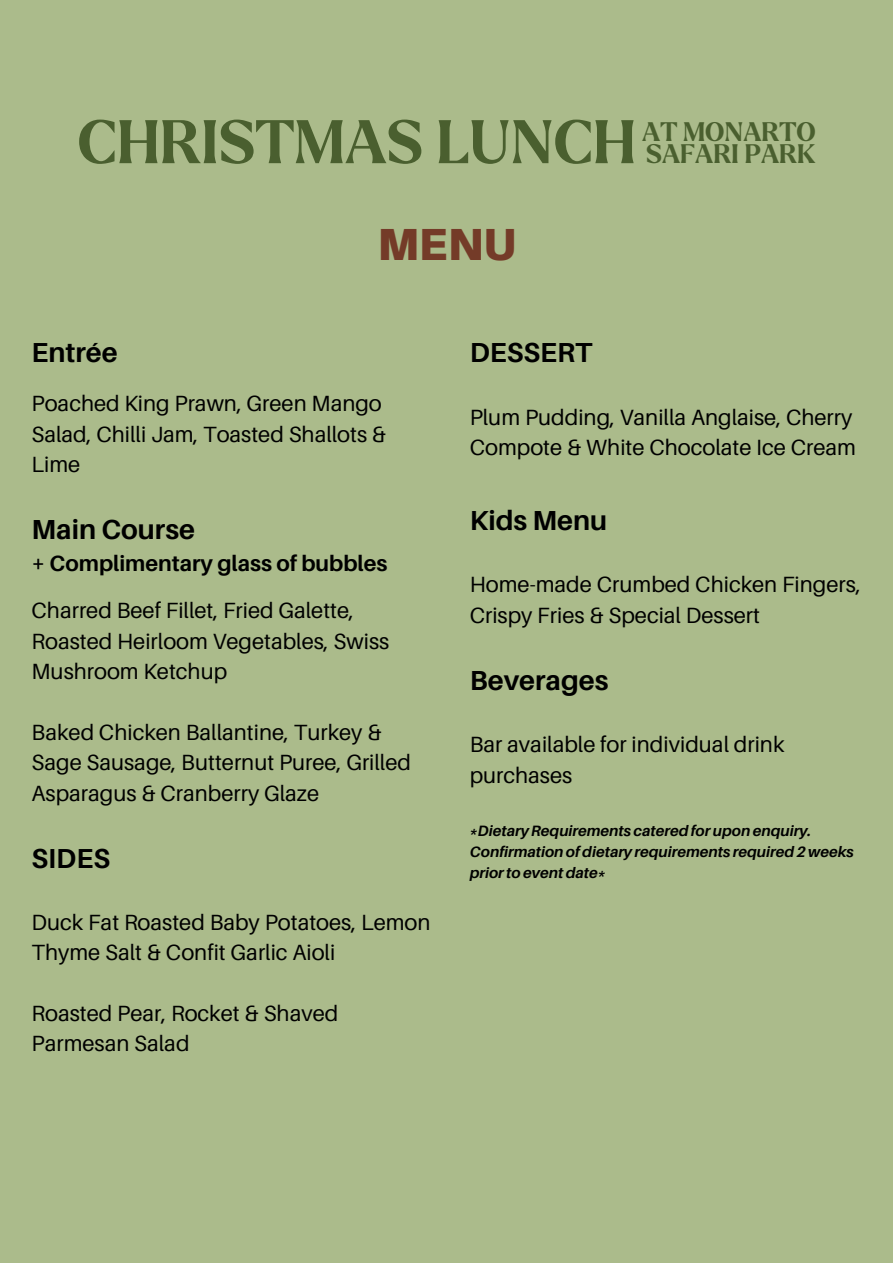
<style>
.page{position:relative;width:893px;height:1263px;background:#abbb8b}
.page>*{position:absolute;margin:0;border:0;box-sizing:border-box;transform-origin:0 0}
.t1{font:700 59.7px "Larken";color:#4a5f2f}
.t2{font:900 45px "Aileron";color:#743b28}
.t3{font:700 27.53px "Aileron";color:#000}
.t4{font:700 26.1px "Larken";color:#4a5f2f}
.t5{font:22.05px/30.4px "Aileron";color:#000}
.t6{font:700 22.05px "Aileron";color:#000}
.t7{font:italic 700 15px/20.9px "Aileron";color:#000}
</style>
<div class="page">
<p class="t1" style="left:78px;top:112px;width:560px">CHRISTMAS LUNCH</p>
<p class="t4" style="left:642px;top:119px;width:175px">AT MONARTO</p>
<p class="t4" style="left:646px;top:141px;width:171px">SAFARI PARK</p>
<p class="t2" style="left:377px;top:217px;width:140px">MENU</p>
<p class="t3" style="left:32px;top:336px;width:88px">Entrée</p>
<p class="t5" style="left:32px;top:388px;width:356px">Poached King Prawn, Green Mango<br>Salad, Chilli Jam, Toasted Shallots &amp;<br>Lime</p>
<p class="t3" style="left:32px;top:512px;width:165px">Main Course</p>
<p class="t6" style="left:32px;top:550px;width:357px">+ Complimentary glass of bubbles</p>
<p class="t5" style="left:32px;top:595px;width:359px">Charred Beef Fillet, Fried Galette,<br>Roasted Heirloom Vegetables, Swiss<br>Mushroom Ketchup</p>
<p class="t5" style="left:32px;top:716px;width:381px">Baked Chicken Ballantine, Turkey &amp;<br>Sage Sausage, Butternut Puree, Grilled<br>Asparagus &amp; Cranberry Glaze</p>
<p class="t3" style="left:32px;top:841px;width:80px">SIDES</p>
<p class="t5" style="left:32px;top:906px;width:400px">Duck Fat Roasted Baby Potatoes, Lemon<br>Thyme Salt &amp; Confit Garlic Aioli</p>
<p class="t5" style="left:32px;top:998px;width:308px">Roasted Pear, Rocket &amp; Shaved<br>Parmesan Salad</p>
<p class="t3" style="left:470px;top:336px;width:124px">DESSERT</p>
<p class="t5" style="left:470px;top:401px;width:388px">Plum Pudding, Vanilla Anglaise, Cherry<br>Compote &amp; White Chocolate Ice Cream</p>
<p class="t3" style="left:470px;top:503px;width:139px">Kids Menu</p>
<p class="t5" style="left:470px;top:569px;width:393px">Home-made Crumbed Chicken Fingers,<br>Crispy Fries &amp; Special Dessert</p>
<p class="t3" style="left:470px;top:663px;width:140px">Beverages</p>
<p class="t5" style="left:470px;top:729px;width:316px">Bar available for individual drink purchases</p>
<p class="t7" style="left:470px;top:820px;width:386px">*Dietary Requirements catered for upon enquiry.<br>Confirmation of dietary requirements required 2 weeks prior to event date*</p>
</div>
